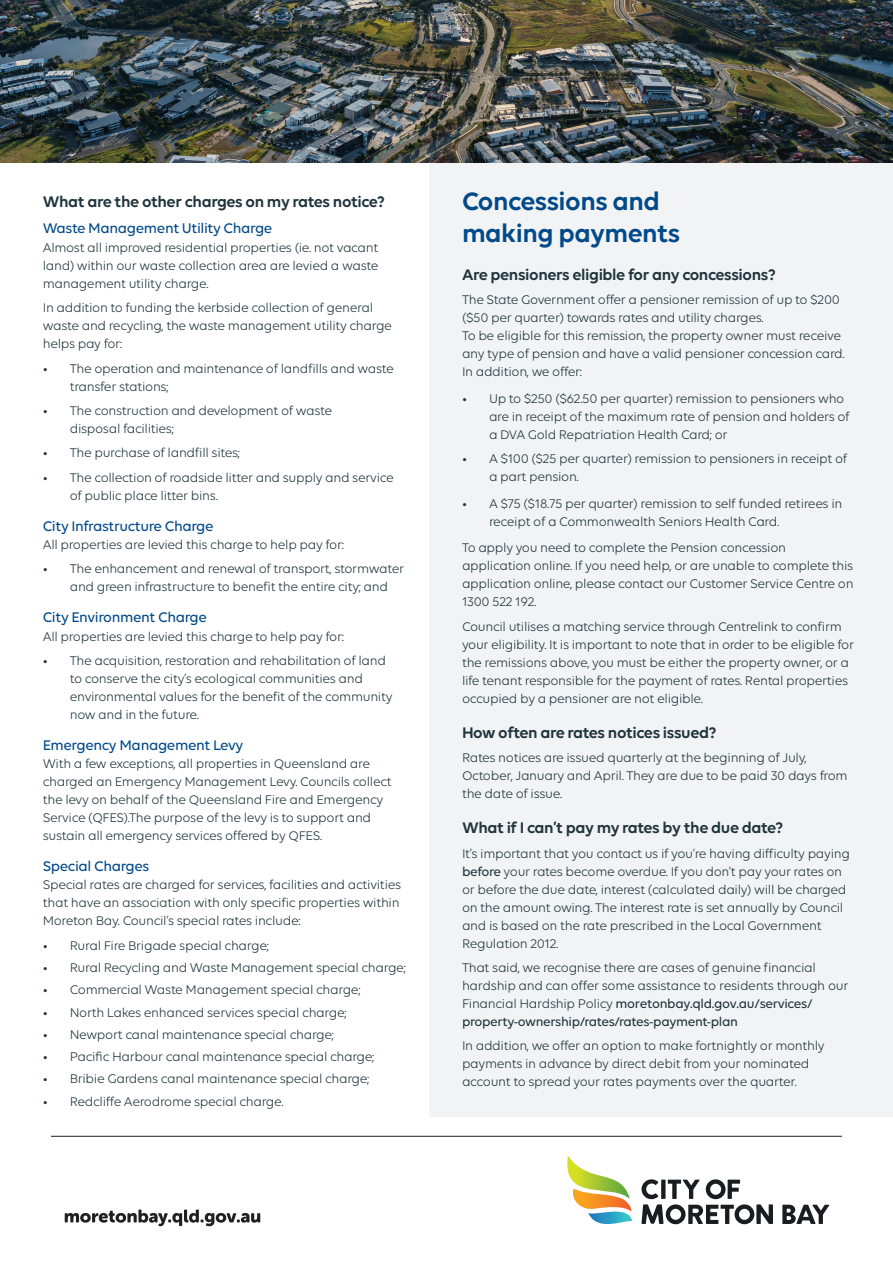
<style>
.page{position:relative;width:893px;height:1263px;background:#fff}
.page>*{position:absolute;margin:0;border:0;box-sizing:border-box;transform-origin:0 0}
.t1{font:600 27px/31.5px "Volte";letter-spacing:-.02em;color:#014989}
.t2{font:600 16.5px "Volte";letter-spacing:-.025em;color:#1f343c}
.t3{font:600 16.5px "Volte";letter-spacing:-.025em;color:#1f343d}
.t4{font:500 15px "Volte";letter-spacing:-.025em;color:#014989}
.t5{font:13.5px/18px "Volte";letter-spacing:-.025em;color:#1f343c}
.t6{font:13.5px/18px "Volte";letter-spacing:-.025em;color:#1f343d}
.s1{font-weight:500}
</style>
<div class="page">
<svg style="left:65px;top:1209px;width:195px;height:17px"></svg>
<svg style="left:567px;top:1156px;width:65px;height:68px"></svg>
<svg style="left:641px;top:1179px;width:132px;height:45px"></svg>
<svg style="left:782px;top:1205px;width:47px;height:19px"></svg>
<hr style="left:51px;top:1136px;width:791px;height:1px;background:#231f20">
<div style="left:429px;top:151px;width:464px;height:966px;background:#f2f3f4"></div>
<img style="left:0;top:0;width:893px;height:162px">
<p class="t3" style="left:43px;top:192px;width:344px">What are the other charges on my rates notice?</p>
<p class="t4" style="left:43px;top:220px;width:231px">Waste Management Utility Charge</p>
<p class="t6" style="left:43px;top:238px;width:337px;text-align:justify">Almost all improved residential properties (ie. not vacant land) within our waste collection area are levied a waste management utility charge.</p>
<p class="t6" style="left:43px;top:299px;width:351px">In addition to funding the kerbside collection of general waste and recycling, the waste management utility charge helps pay for:</p>
<p class="t6" style="left:70px;top:359px;width:326px;text-indent:-27px">• The operation and maintenance of landfills and waste transfer stations;</p>
<p class="t6" style="left:70px;top:401px;width:264px;text-indent:-27px">• The construction and development of waste disposal facilities;</p>
<p class="t6" style="left:43px;top:444px;width:199px">• The purchase of landfill sites;</p>
<p class="t6" style="left:70px;top:468px;width:326px;text-indent:-27px">• The collection of roadside litter and supply and service of public place litter bins.</p>
<p class="t4" style="left:43px;top:517px;width:172px">City Infrastructure Charge</p>
<p class="t6" style="left:43px;top:535px;width:303px">All properties are levied this charge to help pay for:</p>
<p class="t6" style="left:70px;top:560px;width:336px;text-indent:-27px">• The enhancement and renewal of transport, stormwater and green infrastructure to benefit the entire city; and</p>
<p class="t4" style="left:43px;top:609px;width:166px">City Environment Charge</p>
<p class="t6" style="left:43px;top:627px;width:303px">All properties are levied this charge to help pay for:</p>
<p class="t6" style="left:70px;top:651px;width:324px;text-indent:-27px">• The acquisition, restoration and rehabilitation of land to conserve the city’s ecological communities and environmental values for the benefit of the community now and in the future.</p>
<p class="t4" style="left:43px;top:736px;width:202px">Emergency Management Levy</p>
<p class="t6" style="left:43px;top:754px;width:351px">With a few exceptions, all properties in Queensland are charged an Emergency Management Levy. Councils collect the levy on behalf of the Queensland Fire and Emergency Service (QFES).The purpose of the levy is to support and sustain all emergency services offered by QFES.</p>
<p class="t4" style="left:43px;top:857px;width:108px">Special Charges</p>
<p class="t6" style="left:43px;top:876px;width:360px;text-align:justify">Special rates are charged for services, facilities and activities that have an association with only specific properties within Moreton Bay. Council’s special rates include:</p>
<p class="t6" style="left:43px;top:936px;width:228px">• Rural Fire Brigade special charge;</p>
<p class="t6" style="left:43px;top:958px;width:365px">• Rural Recycling and Waste Management special charge;</p>
<p class="t6" style="left:43px;top:980px;width:319px">• Commercial Waste Management special charge;</p>
<p class="t6" style="left:43px;top:1003px;width:305px">• North Lakes enhanced services special charge;</p>
<p class="t6" style="left:43px;top:1025px;width:293px">• Newport canal maintenance special charge;</p>
<p class="t6" style="left:43px;top:1047px;width:333px">• Pacific Harbour canal maintenance special charge;</p>
<p class="t6" style="left:43px;top:1069px;width:328px">• Bribie Gardens canal maintenance special charge;</p>
<p class="t6" style="left:43px;top:1092px;width:242px">• Redcliffe Aerodrome special charge.</p>
<h1 class="t1" style="left:462px;top:185px;width:220px">Concessions and making payments</h1>
<p class="t2" style="left:462px;top:265px;width:315px">Are pensioners eligible for any concessions?</p>
<p class="t5" style="left:462px;top:291px;width:384px">The State Government offer a pensioner remission of up to $200 ($50 per quarter) towards rates and utility charges.<br>To be eligible for this remission, the property owner must receive any type of pension and have a valid pensioner concession card.<br>In addition, we offer:</p>
<p class="t5" style="left:489px;top:389px;width:362px;text-indent:-27px">• Up to $250 ($62.50 per quarter) remission to pensioners who are in receipt of the maximum rate of pension and holders of a DVA Gold Repatriation Health Card; or</p>
<p class="t5" style="left:489px;top:450px;width:360px;text-indent:-27px">• A $100 ($25 per quarter) remission to pensioners in receipt of a part pension.</p>
<p class="t5" style="left:489px;top:494px;width:355px;text-indent:-27px">• A $75 ($18.75 per quarter) remission to self funded retirees in receipt of a Commonwealth Seniors Health Card.</p>
<p class="t5" style="left:462px;top:539px;width:393px">To apply you need to complete the Pension concession application online. If you need help, or are unable to complete this application online, please contact our Customer Service Centre on 1300 522 192.</p>
<p class="t5" style="left:462px;top:617px;width:394px">Council utilises a matching service through Centrelink to confirm your eligibility. It is important to note that in order to be eligible for the remissions above, you must be either the property owner, or a life tenant responsible for the payment of rates. Rental properties occupied by a pensioner are not eligible.</p>
<p class="t2" style="left:462px;top:723px;width:256px">How often are rates notices issued?</p>
<p class="t5" style="left:462px;top:748px;width:387px">Rates notices are issued quarterly at the beginning of July,<br>October, January and April. They are due to be paid 30 days from the date of issue.</p>
<p class="t2" style="left:462px;top:818px;width:323px">What if I can’t pay my rates by the due date?</p>
<p class="t5" style="left:462px;top:844px;width:389px">It’s important that you contact us if you’re having difficulty paying <span class="s1">before</span> your rates become overdue. If you don’t pay your rates on or before the due date, interest (calculated daily) will be charged on the amount owing. The interest rate is set annually by Council and is based on the rate prescribed in the Local Government Regulation 2012.</p>
<p class="t5" style="left:462px;top:958px;width:388px">That said, we recognise there are cases of genuine financial hardship and can offer some assistance to residents through our Financial Hardship Policy <span class="s1">moretonbay.qld.gov.au/services/ property-ownership/rates/rates-payment-plan</span></p>
<p class="t5" style="left:462px;top:1037px;width:364px">In addition, we offer an option to make fortnightly or monthly payments in advance by direct debit from your nominated account to spread your rates payments over the quarter.</p>
</div>
